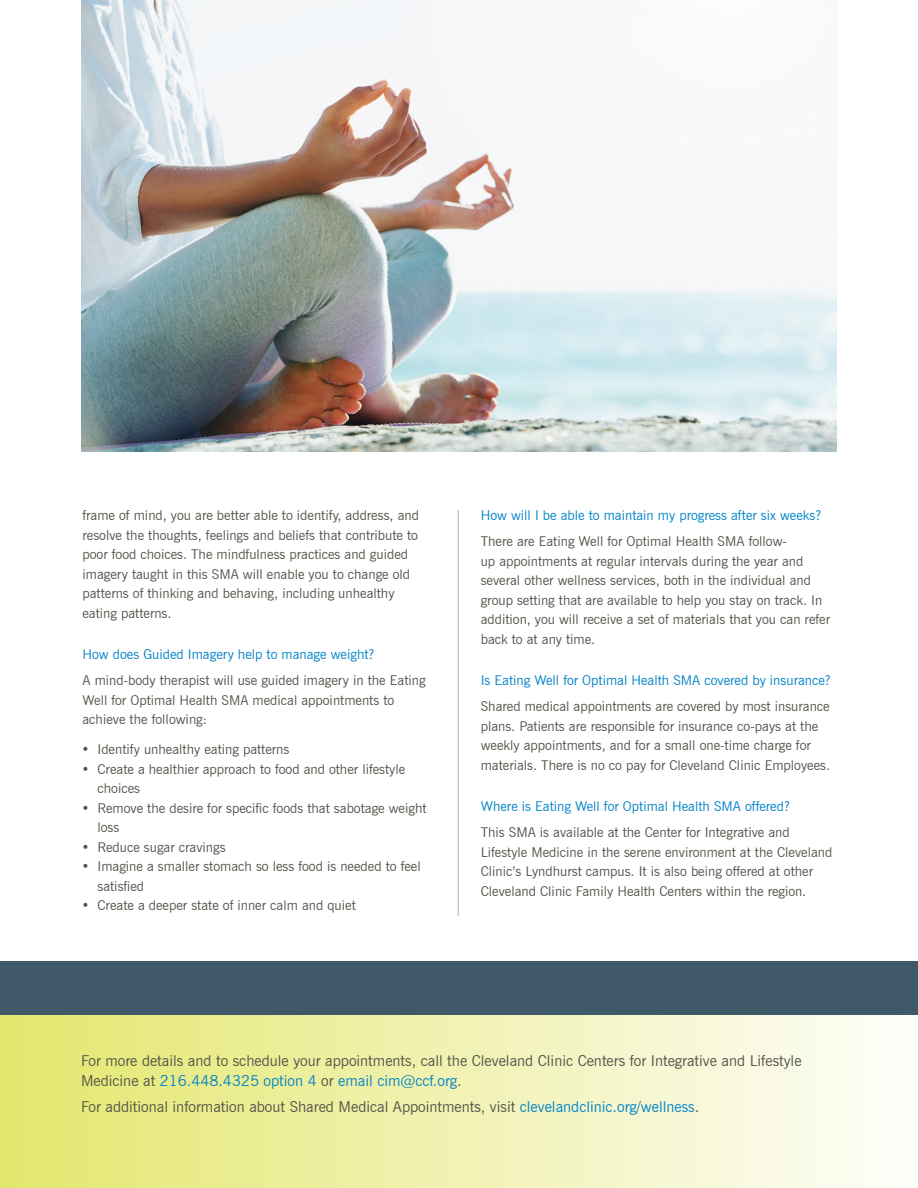
<style>
.page{position:relative;width:918px;height:1188px;background:#fff}
.page>*{position:absolute;margin:0;border:0;box-sizing:border-box;transform-origin:0 0}
.t1{font:15px/19.5px "News Gothic BT";color:#535249}
.t2{font:13.5px/19.5px "News Gothic BT";color:#535249}
.t3{font:13.5px "News Gothic BT";color:#0082c8}
.s1{color:#0082c8}
</style>
<div class="page">
<hr style="left:458px;top:510px;width:1px;height:406px;background:#c9cacc">
<div style="left:0;top:1015px;width:918px;height:173px;background:linear-gradient(to right,#e4e76c,#fefefb)"></div>
<div style="left:0;top:961px;width:918px;height:54px;background:#405968"></div>
<img style="left:81px;top:0;width:756px;height:452px">
<p class="t2" style="left:82px;top:506px;width:338px">frame of mind, you are better able to identify, address, and resolve the thoughts, feelings and beliefs that contribute to poor food choices. The mindfulness practices and guided imagery taught in this SMA will enable you to change old patterns of thinking and behaving, including unhealthy eating patterns.</p>
<p class="t3" style="left:82px;top:646px;width:293px">How does Guided Imagery help to manage weight?</p>
<p class="t2" style="left:82px;top:670px;width:345px">A mind-body therapist will use guided imagery in the Eating<br>Well for Optimal Health SMA medical appointments to achieve the following:</p>
<p class="t2" style="left:82px;top:740px;width:208px">• Identify unhealthy eating patterns</p>
<p class="t2" style="left:97px;top:759px;width:309px;text-indent:-15px">• Create a healthier approach to food and other lifestyle choices</p>
<p class="t2" style="left:97px;top:798px;width:331px;text-indent:-15px">• Remove the desire for specific foods that sabotage weight loss</p>
<p class="t2" style="left:82px;top:837px;width:145px">• Reduce sugar cravings</p>
<p class="t2" style="left:97px;top:857px;width:325px;text-indent:-15px">• Imagine a smaller stomach so less food is needed to feel satisfied</p>
<p class="t2" style="left:82px;top:896px;width:275px">• Create a deeper state of inner calm and quiet</p>
<p class="t3" style="left:481px;top:507px;width:342px">How will I be able to maintain my progress after six weeks?</p>
<p class="t2" style="left:481px;top:532px;width:351px">There are Eating Well for Optimal Health SMA follow-<br>up appointments at regular intervals during the year and several other wellness services, both in the individual and group setting that are available to help you stay on track. In addition, you will receive a set of materials that you can refer back to at any time.</p>
<p class="t3" style="left:481px;top:672px;width:352px">Is Eating Well for Optimal Health SMA covered by insurance?</p>
<p class="t2" style="left:481px;top:697px;width:351px">Shared medical appointments are covered by most insurance plans. Patients are responsible for insurance co-pays at the weekly appointments, and for a small one-time charge for materials. There is no co pay for Cleveland Clinic Employees.</p>
<p class="t3" style="left:481px;top:798px;width:311px">Where is Eating Well for Optimal Health SMA offered?</p>
<p class="t2" style="left:481px;top:822px;width:353px">This SMA is available at the Center for Integrative and Lifestyle Medicine in the serene environment at the Cleveland Clinic’s Lyndhurst campus. It is also being offered at other Cleveland Clinic Family Health Centers within the region.</p>
<p class="t1" style="left:81px;top:1051px;width:722px">For more details and to schedule your appointments, call the Cleveland Clinic Centers for Integrative and Lifestyle<br>Medicine at <span class="s1">216.448.4325 option 4</span> or <span class="s1">email cim@ccf.org</span>.</p>
<p class="t1" style="left:81px;top:1097px;width:620px">For additional information about Shared Medical Appointments, visit <span class="s1">clevelandclinic.org/wellness</span>.</p>
</div>
